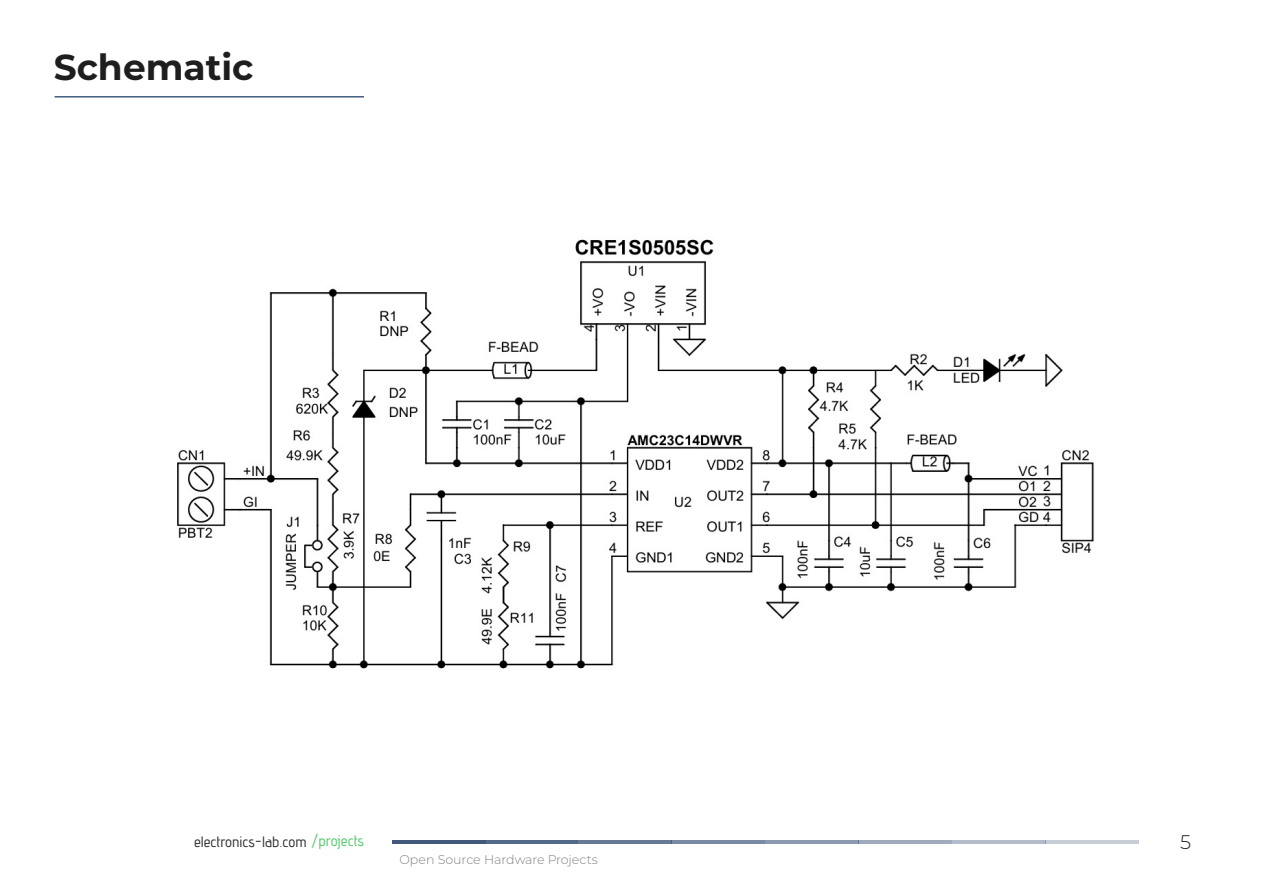
<style>
.page{position:relative;width:1262px;height:893px;background:#fff}
.page>*{position:absolute;margin:0;border:0;box-sizing:border-box;transform-origin:0 0}
.t1{font:700 36px "Montserrat";color:#1e1e1e}
.t2{font:300 19.65px "Montserrat";color:#1e1e1e}
.t3{font:15px "advent Bd 1";color:#323232}
.t4{font:300 12.6px "Montserrat";color:#818281}
.s1{color:#54c96c}
</style>
<div class="page">
<hr style="left:55px;top:96px;width:309px;height:1px;background:#405c7d">
<img style="left:177px;top:239px;width:917px;height:430px">
<hr style="left:392px;top:840px;width:93px;height:3px;background:#42597c">
<hr style="left:485px;top:840px;width:93px;height:3px;background:#40587b">
<hr style="left:578px;top:840px;width:93px;height:3px;background:#40587b">
<hr style="left:671px;top:840px;width:94px;height:3px;background:#40587b">
<hr style="left:765px;top:840px;width:93px;height:3px;background:#40587b">
<hr style="left:858px;top:840px;width:94px;height:3px;background:#40587b">
<hr style="left:952px;top:840px;width:93px;height:3px;background:#40587b">
<hr style="left:1045px;top:840px;width:94px;height:3px;background:#40587b">
<h1 class="t1" style="left:54px;top:45px;width:201px">Schematic</h1>
<p class="t3" style="left:194px;top:836px;width:171px">electronics-lab.com <span class="s1">/projects</span></p>
<p class="t4" style="left:399px;top:851px;width:200px">Open Source Hardware Projects</p>
<h2 class="t2" style="left:1180px;top:829px;width:12px">5</h2>
</div>
